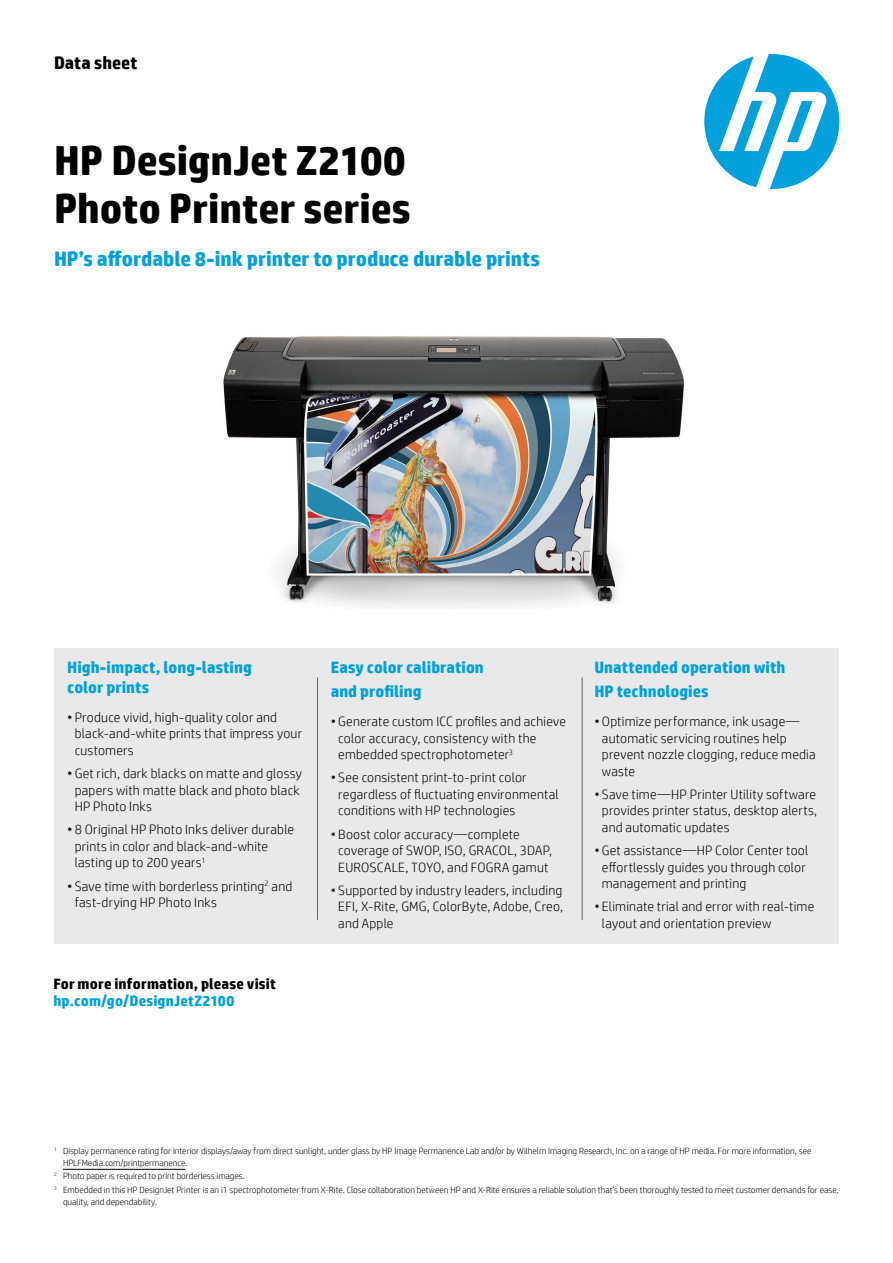
<style>
.page{position:relative;width:893px;height:1263px;background:#fff}
.page>*{position:absolute;margin:0;border:0;box-sizing:border-box;transform-origin:0 0}
.t1{font:700 42px/48px "HP Simplified";color:#000}
.t2{font:700 21px "HP Simplified";letter-spacing:-.005em;color:#00a1dd}
.t3{font:700 18px "HP Simplified";color:#000}
.t4{font:700 16.5px/24px "HP Simplified";color:#00a1dd}
.t5{font:700 15px "HP Simplified";letter-spacing:.01em;color:#000}
.t6{font:700 15px "HP Simplified";letter-spacing:.01em;color:#00a1dd}
.t7{font:300 13.5px/16.5px "HP Simplified";letter-spacing:.015em;color:#000}
.t8{font:300 9px/12px "HP Simplified";color:#000}
</style>
<div class="page">
<svg style="left:704px;top:54px;width:135px;height:135px"></svg>
<img style="left:223px;top:336px;width:461px;height:272px">
<hr style="left:63px;top:1169px;width:122px;height:1px;background:#000">
<div style="left:54px;top:648px;width:785px;height:296px;background:#e6e7e8"></div>
<hr style="left:317px;top:677px;width:1px;height:243px;background:#5e6468">
<hr style="left:582px;top:677px;width:1px;height:243px;background:#5e6468">
<h3 class="t3" style="left:54px;top:51px;width:85px">Data sheet</h3>
<h1 class="t1" style="left:54px;top:137px;width:358px">HP DesignJet Z2100<br>Photo Printer series</h1>
<h2 class="t2" style="left:54px;top:245px;width:487px">HP’s affordable 8-ink printer to produce durable prints</h2>
<p class="t4" style="left:67px;top:657px;width:186px;line-height:19.8px">High-impact, long-lasting color prints</p>
<p class="t7" style="left:75px;top:708px;width:229px;text-indent:-8px">• Produce vivid, high-quality color and black-and-white prints that impress your customers</p>
<p class="t7" style="left:75px;top:765px;width:229px;text-indent:-8px">• Get rich, dark blacks on matte and glossy papers with matte black and photo black<br>HP Photo Inks</p>
<p class="t7" style="left:75px;top:821px;width:221px;text-indent:-8px">• 8 Original HP Photo Inks deliver durable prints in color and black-and-white lasting up to 200 years<sup>1</sup></p>
<p class="t7" style="left:75px;top:877px;width:219px;text-indent:-8px">• Save time with borderless printing<sup>2</sup> and fast-drying HP Photo Inks</p>
<p class="t5" style="left:53px;top:974px;width:224px">For more information, please visit</p>
<p class="t6" style="left:53px;top:991px;width:183px">hp.com/go/DesignJetZ2100</p>
<p class="t4" style="left:331px;top:655px;width:155px">Easy color calibration and profiling</p>
<p class="t7" style="left:338px;top:713px;width:229px;text-indent:-8px">• Generate custom ICC profiles and achieve color accuracy, consistency with the embedded spectrophotometer<sup>3</sup></p>
<p class="t7" style="left:338px;top:769px;width:222px;text-indent:-8px">• See consistent print-to-print color regardless of fluctuating environmental conditions with HP technologies</p>
<p class="t7" style="left:338px;top:825px;width:215px;text-indent:-8px">• Boost color accuracy—complete coverage of SWOP, ISO, GRACOL, 3DAP,<br>EUROSCALE, TOYO, and FOGRA gamut</p>
<p class="t7" style="left:338px;top:881px;width:226px;text-align:justify;text-indent:-8px">• Supported by industry leaders, including EFI, X-Rite, GMG, ColorByte, Adobe, Creo, and Apple</p>
<p class="t4" style="left:594px;top:655px;width:193px">Unattended operation with<br>HP technologies</p>
<p class="t7" style="left:602px;top:713px;width:215px;text-indent:-8px">• Optimize performance, ink usage— automatic servicing routines help prevent nozzle clogging, reduce media waste</p>
<p class="t7" style="left:602px;top:785px;width:217px;text-align:justify;text-indent:-8px">• Save time—HP Printer Utility software provides printer status, desktop alerts, and automatic updates</p>
<p class="t7" style="left:602px;top:842px;width:208px;text-indent:-8px">• Get assistance—HP Color Center tool effortlessly guides you through color management and printing</p>
<p class="t7" style="left:602px;top:898px;width:214px;text-indent:-8px">• Eliminate trial and error with real-time layout and orientation preview</p>
<p class="t8" style="left:63px;top:1144px;width:750px;text-indent:-9px"><sup>1</sup> Display permanence rating for interior displays/away from direct sunlight, under glass by HP Image Permanence Lab and/or by Wilhelm Imaging Research, Inc. on a range of HP media. For more information, see<br>HPLFMedia.com/printpermanence.</p>
<p class="t8" style="left:54px;top:1169px;width:786px;line-height:13.4px"><sup>2</sup> Photo paper is required to print borderless images.<br><sup>3</sup> Embedded in this HP DesignJet Printer is an i1 spectrophotometer from X-Rite. Close collaboration between HP and X-Rite ensures a reliable solution that’s been thoroughly tested to meet customer demands for ease,</p>
<p class="t8" style="left:63px;top:1195px;width:96px">quality, and dependability.</p>
</div>
